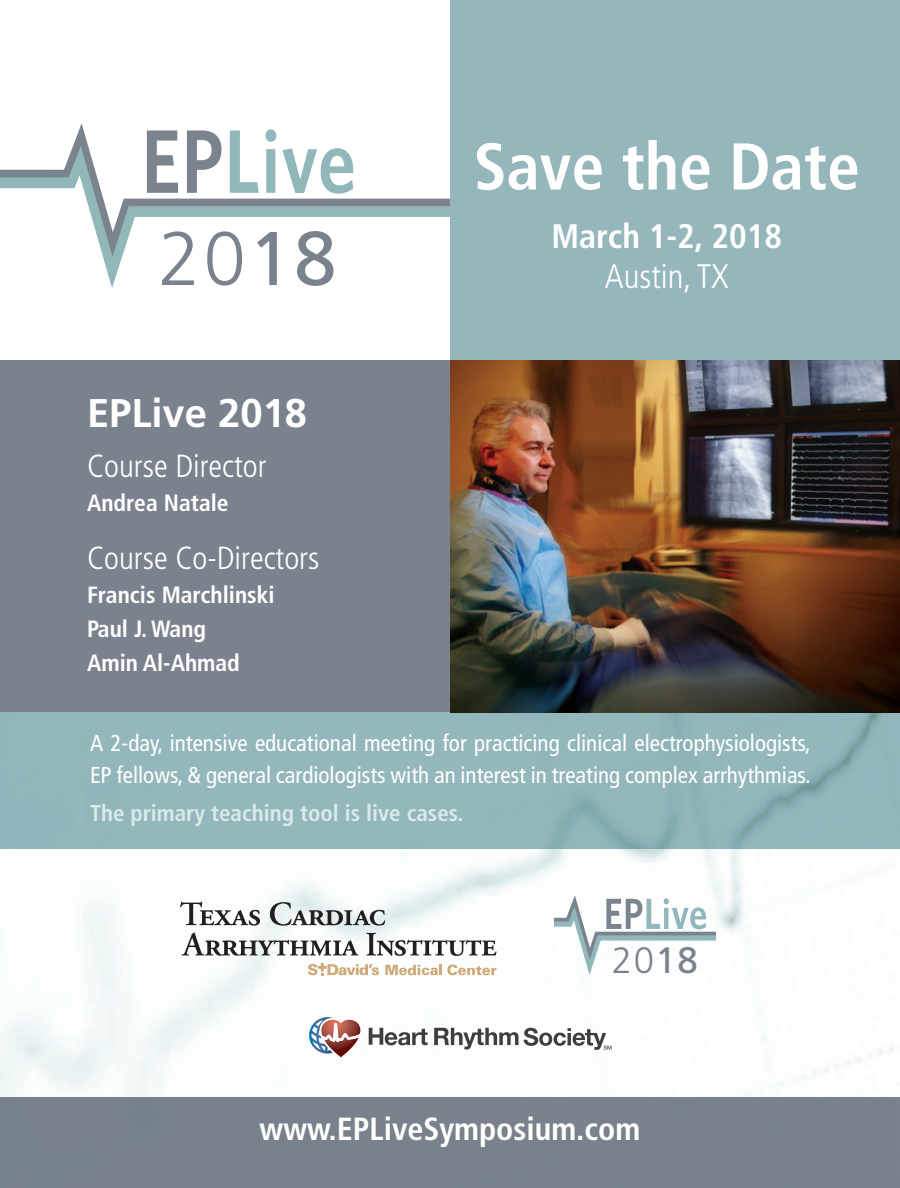
<style>
.page{position:relative;width:900px;height:1188px;background:#fff}
.page>*{position:absolute;margin:0;border:0;box-sizing:border-box;transform-origin:0 0}
.t1{font:300 76px "Frutiger LT Std";color:#7a838d}
.t2{font:700 condensed 66px "Frutiger LT Std";color:#fff}
.t3{font:700 40px "Frutiger LT Std";color:#fff}
.t4{font:300 36.6px "Frutiger LT Std";color:#7a838d}
.t5{font:700 condensed 34px "Frutiger LT Std";color:#fff}
.t6{font:300 condensed 34px "Frutiger LT Std";color:#fff}
.t7{font:300 condensed 32px "Frutiger LT Std";color:#fff}
.t8{font:700 condensed 32px "Frutiger LT Std";color:#fff}
.t9{font:700 condensed 23.6px/34px "Frutiger LT Std";color:#fff}
.t10{font:condensed 23px/32px "Frutiger LT Std";color:#fff}
.t11{font:700 condensed 23px "Frutiger LT Std";color:#d8eae9}
.s1{font-weight:400}
</style>
<div class="page">
<div style="left:450px;top:0;width:450px;height:360px;background:#95b7bb"></div>
<div style="left:0;top:712px;width:900px;height:137px;background:#94b7bb"></div>
<div style="left:0;top:1097px;width:900px;height:91px;background:#79828c"></div>
<svg style="left:0;top:131px;width:450px;height:157px"></svg>
<svg style="left:230px;top:129px;width:123px;height:65px"></svg>
<svg style="left:147px;top:130px;width:74px;height:63px"></svg>
<svg style="left:309px;top:1017px;width:119px;height:40px"></svg>
<svg style="left:434px;top:1028px;width:84px;height:21px"></svg>
<svg style="left:524px;top:1028px;width:87px;height:22px"></svg>
<svg style="left:555px;top:889px;width:161px;height:92px"></svg>
<div style="left:0;top:360px;width:450px;height:352px;background:#7a838d"></div>
<svg style="left:180px;top:902px;width:80px;height:24px"></svg>
<svg style="left:270px;top:902px;width:115px;height:24px"></svg>
<svg style="left:182px;top:932px;width:177px;height:24px"></svg>
<svg style="left:366px;top:933px;width:131px;height:23px"></svg>
<svg style="left:385px;top:965px;width:111px;height:10px"></svg>
<svg style="left:308px;top:963px;width:71px;height:13px"></svg>
<img style="left:450px;top:360px;width:450px;height:352px">
<h1 class="t1" style="left:158px;top:216px;width:180px">20<span class="s1">18</span></h1>
<h3 class="t3" style="left:87px;top:389px;width:222px">EPLive 2018</h3>
<h3 class="t7" style="left:87px;top:448px;width:181px">Course Director</h3>
<p class="t9" style="left:87px;top:486px;width:143px">Andrea Natale</p>
<h3 class="t7" style="left:87px;top:540px;width:234px">Course Co-Directors</h3>
<p class="t9" style="left:87px;top:578px;width:189px">Francis Marchlinski<br>Paul J. Wang<br>Amin Al-Ahmad</p>
<h2 class="t2" style="left:474px;top:127px;width:388px">Save the Date</h2>
<h3 class="t5" style="left:552px;top:216px;width:232px">March 1-2, 2018</h3>
<h3 class="t6" style="left:605px;top:257px;width:126px">Austin, TX</h3>
<p class="t10" style="left:90px;top:727px;width:722px">A 2-day, intensive educational meeting for practicing clinical electrophysiologists,<br>EP fellows, &amp; general cardiologists with an interest in treating complex arrhythmias.</p>
<p class="t11" style="left:90px;top:799px;width:375px">The primary teaching tool is live cases.</p>
<h3 class="t4" style="left:612px;top:940px;width:87px">20<span class="s1">18</span></h3>
<h3 class="t8" style="left:260px;top:1110px;width:382px">www.EPLiveSymposium.com</h3>
</div>
